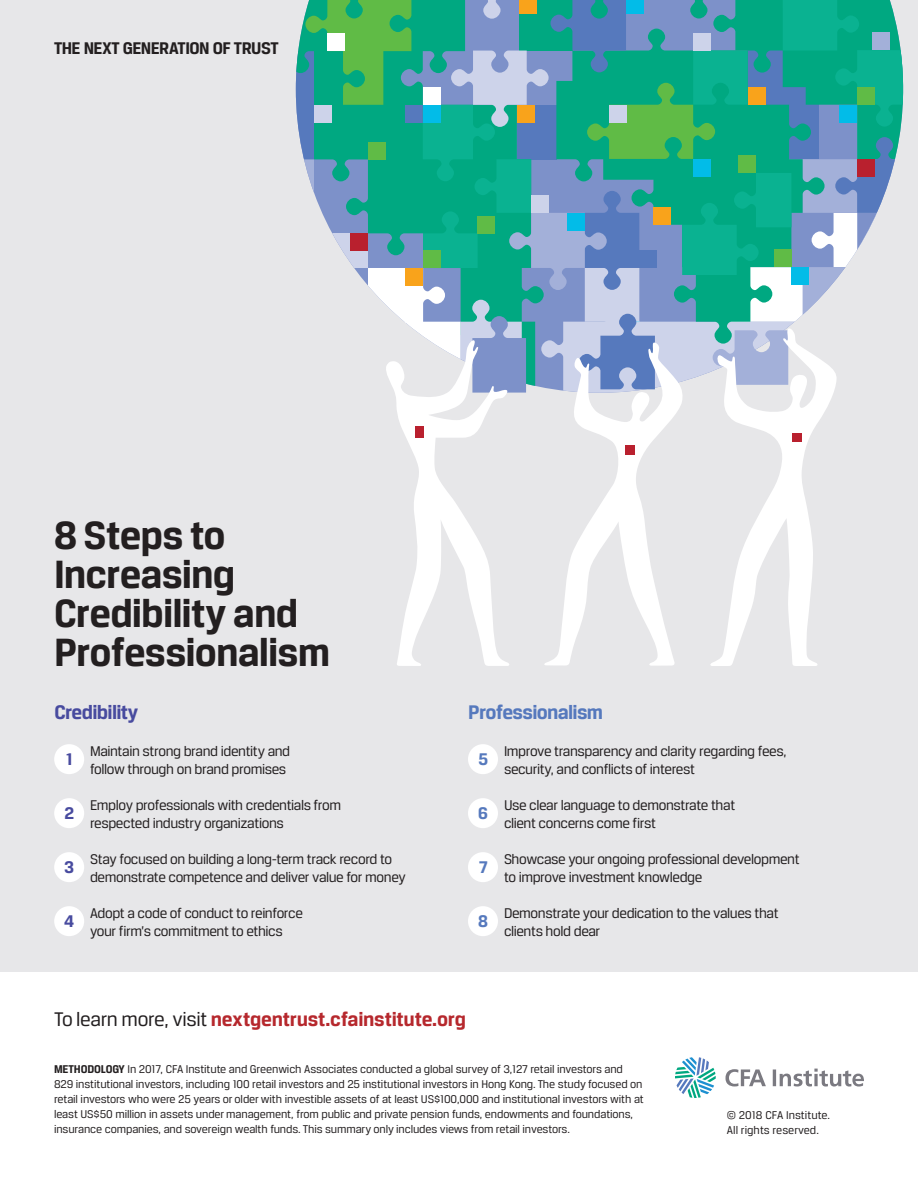
<style>
.page{position:relative;width:918px;height:1188px;background:#fff}
.page>*{position:absolute;margin:0;border:0;box-sizing:border-box;transform-origin:0 0}
.t1{font:700 42px/39px "CFA Breuer Text";letter-spacing:-.02em;color:#231f20}
.Body{font:700 21px "CFA Breuer Text";letter-spacing:-.01em;color:#b6282d}
.t2{font:700 21px "CFA Breuer Text";letter-spacing:-.03em;color:#5679bd}
.t3{font:700 21px "CFA Breuer Text";letter-spacing:-.03em;color:#484b9f}
.t4{font:700 18px "CFA Breuer Text";letter-spacing:-.035em;color:#231f20}
.Numbered_List{font:700 18px "CFA Breuer Text";color:#484b9f}
.Numbered_List-2{font:700 18px "CFA Breuer Text";color:#5679bd}
.Numbered_List-3{font:15px/18px "CFA Breuer Text";letter-spacing:-.03em;color:#231f20}
.Body-2{font:12px/15px "CFA Breuer Text";letter-spacing:-.01em;color:#231f20}
.s1{font-weight:400;color:#231f20}
.s2{font-weight:700}
</style>
<div class="page">
<div style="left:0;top:0;width:918px;height:972px;background:#e7e7e9"></div>
<svg style="left:296px;top:15px;width:9px;height:148px"></svg>
<svg style="left:305px;top:0;width:598px;height:666px"></svg>
<svg style="left:543px;top:342px;width:140px;height:324px"></svg>
<div style="left:415px;top:427px;width:8px;height:11px;background:#b9202e"></div>
<div style="left:626px;top:446px;width:9px;height:9px;background:#b9202e"></div>
<div style="left:792px;top:433px;width:10px;height:8px;background:#b9202e"></div>
<div style="left:54px;top:744px;width:30px;height:30px;background:#fff;border-radius:50%"></div>
<div style="left:468px;top:744px;width:30px;height:30px;background:#fff;border-radius:50%"></div>
<div style="left:54px;top:798px;width:30px;height:30px;background:#fff;border-radius:50%"></div>
<div style="left:468px;top:798px;width:30px;height:30px;background:#fff;border-radius:50%"></div>
<div style="left:54px;top:852px;width:30px;height:30px;background:#fff;border-radius:50%"></div>
<div style="left:468px;top:852px;width:30px;height:30px;background:#fff;border-radius:50%"></div>
<div style="left:54px;top:906px;width:30px;height:30px;background:#fff;border-radius:50%"></div>
<div style="left:468px;top:906px;width:30px;height:30px;background:#fff;border-radius:50%"></div>
<svg style="left:675px;top:1057px;width:41px;height:41px"></svg>
<svg style="left:726px;top:1069px;width:40px;height:17px"></svg>
<hr style="left:773px;top:1069px;width:3px;height:17px;background:#7b7a81">
<svg style="left:780px;top:1069px;width:84px;height:18px"></svg>
<h2 class="t4" style="left:54px;top:38px;width:226px">THE NEXT GENERATION OF TRUST</h2>
<h1 class="t1" style="left:54px;top:515px;width:278px">8 Steps to<br>Increasing<br>Credibility and<br>Professionalism</h1>
<h1 class="t3" style="left:54px;top:700px;width:85px">Credibility</h1>
<h1 class="t2" style="left:468px;top:700px;width:136px">Professionalism</h1>
<p class="Numbered_List-2" style="left:478px;top:749px;width:11px">5</p>
<p class="Numbered_List-3" style="left:504px;top:742px;width:284px">Improve transparency and clarity regarding fees, security, and conflicts of interest</p>
<p class="Numbered_List-2" style="left:478px;top:803px;width:11px">6</p>
<p class="Numbered_List-3" style="left:504px;top:796px;width:233px">Use clear language to demonstrate that client concerns come first</p>
<p class="Numbered_List-2" style="left:479px;top:857px;width:10px">7</p>
<p class="Numbered_List-3" style="left:504px;top:850px;width:297px">Showcase your ongoing professional development to improve investment knowledge</p>
<p class="Numbered_List-2" style="left:478px;top:911px;width:11px">8</p>
<p class="Numbered_List-3" style="left:504px;top:904px;width:276px">Demonstrate your dedication to the values that clients hold dear</p>
<p class="Numbered_List" style="left:66px;top:749px;width:8px">1</p>
<p class="Numbered_List-3" style="left:90px;top:742px;width:202px">Maintain strong brand identity and follow through on brand promises</p>
<p class="Numbered_List" style="left:64px;top:803px;width:11px">2</p>
<p class="Numbered_List-3" style="left:90px;top:796px;width:253px">Employ professionals with credentials from respected industry organizations</p>
<p class="Numbered_List" style="left:64px;top:857px;width:11px">3</p>
<p class="Numbered_List-3" style="left:90px;top:850px;width:317px">Stay focused on building a long-term track record to demonstrate competence and deliver value for money</p>
<p class="Numbered_List" style="left:64px;top:911px;width:12px">4</p>
<p class="Numbered_List-3" style="left:90px;top:904px;width:214px">Adopt a code of conduct to reinforce your firm’s commitment to ethics</p>
<p class="Body" style="left:54px;top:1007px;width:414px"><span class="s1">To learn more, visit</span> nextgentrust.cfainstitute.org</p>
<p class="Body-2" style="left:54px;top:1061px;width:570px"><span class="s2">METHODOLOGY</span> In 2017, CFA Institute and Greenwich Associates conducted a global survey of 3,127 retail investors and</p>
<p class="Body-2" style="left:54px;top:1076px;width:591px">829 institutional investors, including 100 retail investors and 25 institutional investors in Hong Kong. The study focused on retail investors who were 25 years or older with investible assets of at least US$100,000 and institutional investors with at least US$50 million in assets under management, from public and private pension funds, endowments and foundations, insurance companies, and sovereign wealth funds. This summary only includes views from retail investors.</p>
<p class="Body-2" style="left:727px;top:1107px;width:105px">© 2018 CFA Institute.<br>All rights reserved.</p>
</div>
